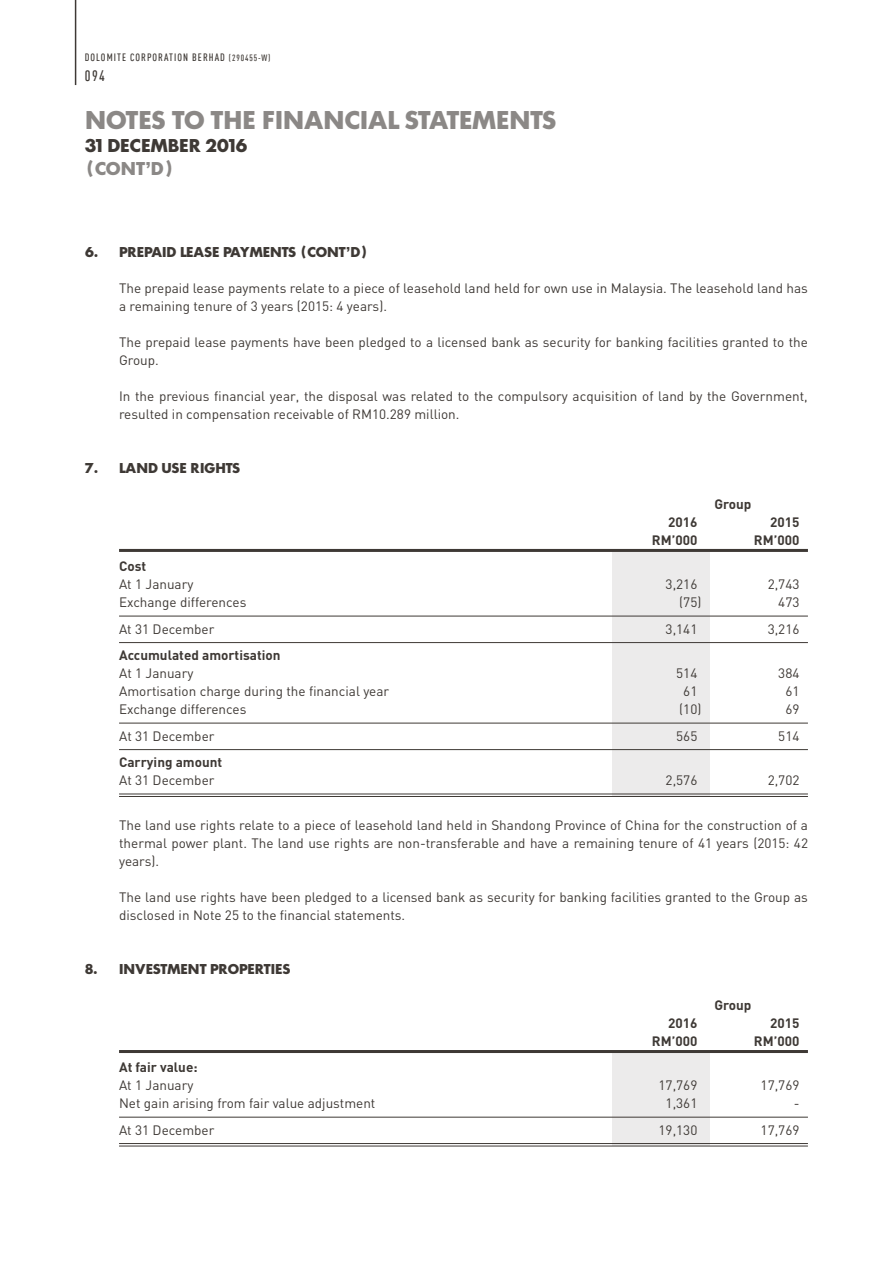
<style>
.page{position:relative;width:893px;height:1263px;background:#fff}
.page>*{position:absolute;margin:0;border:0;box-sizing:border-box;transform-origin:0 0}
.t1{font:27px "Futura L Bld";color:#8b8886}
.t2{font:19.5px "Futura L Bld";color:#3e3935}
.t3{font:19.5px "Futura L Bld";color:#8b8886}
.t4{font:15px "Futura L Bld";color:#3e3935}
.t5{font:500 15px "DIN Cond";color:#3e3935}
.t6{font:13.5px/18px "DIN";color:#3e3935}
.t7{font:700 13.5px "DIN";color:#3e3935}
.t8{font:500 10.5px "DIN Cond";letter-spacing:.1em;color:#3e3935}
.s1{font-size:9px}
</style>
<div class="page">
<hr style="left:75px;top:0;width:1px;height:85px;background:#3e3935">
<div style="left:612px;top:1051px;width:98px;height:95px;background:#ecebeb"></div>
<div style="left:612px;top:550px;width:98px;height:246px;background:#ecebeb"></div>
<hr style="left:119px;top:549px;width:689px;height:3px;background:#3e3935">
<hr style="left:119px;top:616px;width:689px;height:1px;background:#3e3935">
<hr style="left:119px;top:642px;width:689px;height:1px;background:#3e3935">
<hr style="left:119px;top:723px;width:689px;height:1px;background:#3e3935">
<hr style="left:119px;top:749px;width:689px;height:1px;background:#3e3935">
<hr style="left:119px;top:794px;width:689px;height:1px;background:#3e3935">
<hr style="left:119px;top:796px;width:689px;height:1px;background:#3e3935">
<hr style="left:119px;top:1050px;width:689px;height:3px;background:#3e3935">
<hr style="left:119px;top:1117px;width:689px;height:1px;background:#3e3935">
<hr style="left:119px;top:1143px;width:689px;height:1px;background:#3e3935">
<hr style="left:119px;top:1146px;width:689px;height:1px;background:#3e3935">
<p class="t8" style="left:85px;top:51px;width:187px">DOLOMITE CORPORATION BERHAD <span class="s1">(290455-W)</span></p>
<p class="t5" style="left:85px;top:67px;width:22px">094</p>
<h1 class="t1" style="left:85px;top:102px;width:473px">NOTES TO THE FINANCIAL STATEMENTS</h1>
<h2 class="t2" style="left:85px;top:132px;width:164px">31 DECEMBER 2016</h2>
<h2 class="t3" style="left:85px;top:156px;width:90px">(CONT’D)</h2>
<p class="t4" style="left:85px;top:242px;width:284px">6. PREPAID LEASE PAYMENTS (CONT’D)</p>
<p class="t6" style="left:119px;top:278px;width:690px">The prepaid lease payments relate to a piece of leasehold land held for own use in Malaysia. The leasehold land has a remaining tenure of 3 years (2015: 4 years).</p>
<p class="t6" style="left:119px;top:332px;width:690px">The prepaid lease payments have been pledged to a licensed bank as security for banking facilities granted to the<br>Group.</p>
<p class="t6" style="left:119px;top:386px;width:690px">In the previous financial year, the disposal was related to the compulsory acquisition of land by the Government, resulted in compensation receivable of RM10.289 million.</p>
<p class="t4" style="left:85px;top:458px;width:157px">7. LAND USE RIGHTS</p>
<p class="t7" style="left:714px;top:495px;width:39px">Group</p>
<p class="t7" style="left:668px;top:513px;width:31px">2016</p>
<p class="t7" style="left:770px;top:513px;width:31px">2015</p>
<p class="t7" style="left:652px;top:531px;width:47px">RM’000</p>
<p class="t7" style="left:754px;top:531px;width:47px">RM’000</p>
<p class="t7" style="left:119px;top:557px;width:29px">Cost</p>
<p class="t6" style="left:119px;top:575px;width:76px">At 1 January</p>
<p class="t6" style="left:666px;top:575px;width:33px">3,216</p>
<p class="t6" style="left:768px;top:575px;width:33px">2,743</p>
<p class="t6" style="left:119px;top:593px;width:129px">Exchange differences</p>
<p class="t6" style="left:679px;top:593px;width:24px">(75)</p>
<p class="t6" style="left:778px;top:593px;width:23px">473</p>
<p class="t6" style="left:119px;top:619px;width:97px">At 31 December</p>
<p class="t6" style="left:666px;top:619px;width:33px">3,141</p>
<p class="t6" style="left:768px;top:619px;width:33px">3,216</p>
<p class="t7" style="left:119px;top:646px;width:163px">Accumulated amortisation</p>
<p class="t6" style="left:119px;top:664px;width:76px">At 1 January</p>
<p class="t6" style="left:676px;top:664px;width:23px">514</p>
<p class="t6" style="left:778px;top:664px;width:23px">384</p>
<p class="t6" style="left:119px;top:682px;width:272px">Amortisation charge during the financial year</p>
<p class="t6" style="left:683px;top:682px;width:16px">61</p>
<p class="t6" style="left:785px;top:682px;width:16px">61</p>
<p class="t6" style="left:119px;top:700px;width:129px">Exchange differences</p>
<p class="t6" style="left:679px;top:700px;width:24px">(10)</p>
<p class="t6" style="left:785px;top:700px;width:16px">69</p>
<p class="t6" style="left:119px;top:726px;width:97px">At 31 December</p>
<p class="t6" style="left:676px;top:726px;width:23px">565</p>
<p class="t6" style="left:778px;top:726px;width:23px">514</p>
<p class="t7" style="left:119px;top:753px;width:105px">Carrying amount</p>
<p class="t6" style="left:119px;top:771px;width:97px">At 31 December</p>
<p class="t6" style="left:666px;top:771px;width:33px">2,576</p>
<p class="t6" style="left:768px;top:771px;width:33px">2,702</p>
<p class="t6" style="left:119px;top:815px;width:690px;text-align:justify">The land use rights relate to a piece of leasehold land held in Shandong Province of China for the construction of a thermal power plant. The land use rights are non-transferable and have a remaining tenure of 41 years (2015: 42 years).</p>
<p class="t6" style="left:119px;top:887px;width:690px">The land use rights have been pledged to a licensed bank as security for banking facilities granted to the Group as disclosed in Note 25 to the financial statements.</p>
<p class="t4" style="left:85px;top:959px;width:207px">8. INVESTMENT PROPERTIES</p>
<p class="t7" style="left:714px;top:996px;width:39px">Group</p>
<p class="t7" style="left:668px;top:1014px;width:31px">2016</p>
<p class="t7" style="left:770px;top:1014px;width:31px">2015</p>
<p class="t7" style="left:652px;top:1032px;width:47px">RM’000</p>
<p class="t7" style="left:754px;top:1032px;width:47px">RM’000</p>
<p class="t7" style="left:119px;top:1058px;width:80px">At fair value:</p>
<p class="t6" style="left:119px;top:1076px;width:76px">At 1 January</p>
<p class="t6" style="left:659px;top:1076px;width:40px">17,769</p>
<p class="t6" style="left:761px;top:1076px;width:40px">17,769</p>
<p class="t6" style="left:119px;top:1094px;width:258px">Net gain arising from fair value adjustment</p>
<p class="t6" style="left:666px;top:1094px;width:33px">1,361</p>
<p class="t6" style="left:794px;top:1094px;width:7px">-</p>
<p class="t6" style="left:119px;top:1120px;width:97px">At 31 December</p>
<p class="t6" style="left:659px;top:1120px;width:40px">19,130</p>
<p class="t6" style="left:761px;top:1120px;width:40px">17,769</p>
</div>
